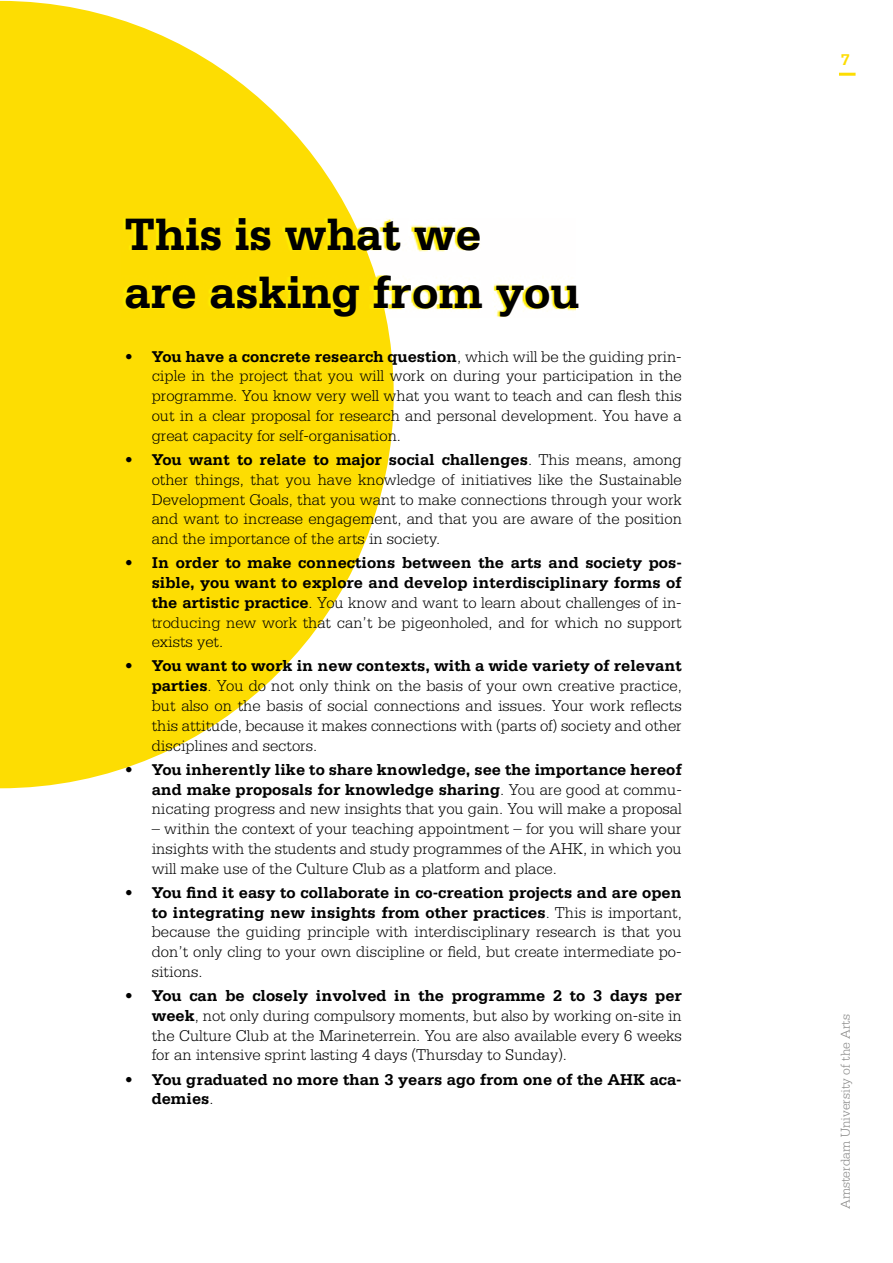
<style>
.page{position:relative;width:893px;height:1263px;background:#fff}
.page>*{position:absolute;margin:0;border:0;box-sizing:border-box;transform-origin:0 0}
.t1{font:700 48px/57.6px "Serifa BT";color:#000}
.t2{font:300 16.5px/19.8px "Serifa Std";color:#000;text-align:justify}
.t3{font:700 16.5px/19.8px "Serifa Std";color:#000;text-align:justify}
.t4{font:700 16.5px "Serifa BT";color:#fddd02}
.t5{font:300 13.5px "Serifa Std";color:#858584}
.s1{font-weight:700}
.s2{font-weight:300}
</style>
<div class="page">
<svg style="left:0;top:1px;width:394px;height:787px;fill:#fddd02"></svg>
<hr style="left:839px;top:73px;width:16px;height:3px;background:#fddd02">
<svg style="left:122px;top:218px;width:454px;height:99px"></svg>
<h1 class="t1" style="left:125px;top:204px;width:457px">This is what we<br>are asking from you</h1>
<p class="t2" style="left:152px;top:346px;width:532px;text-indent:-27px"><span class="s1">• You have a concrete research question</span>, which will be the guiding prin&shy;ciple in the project that you will work on during your participation in the programme. You know very well what you want to teach and can flesh this out in a clear proposal for research and personal development. You have a great capacity for self-organisation.</p>
<p class="t2" style="left:152px;top:450px;width:532px;text-indent:-27px"><span class="s1">• You want to relate to major social challenges</span>. This means, among other things, that you have knowledge of initiatives like the Sustainable Development Goals, that you want to make connections through your work and want to increase engagement, and that you are aware of the position and the importance of the arts in society.</p>
<p class="t3" style="left:152px;top:553px;width:532px;text-indent:-27px">• In order to make connections between the arts and society pos&shy;sible, you want to explore and develop interdisciplinary forms of the artistic practice<span class="s2">. You know and want to learn about challenges of in&shy;troducing new work that can’t be pigeonholed, and for which no support exists yet.</span></p>
<p class="t2" style="left:152px;top:656px;width:532px;text-indent:-27px"><span class="s1">• You want to work in new contexts, with a wide variety of relevant parties</span>. You do not only think on the basis of your own creative practice, but also on the basis of social connections and issues. Your work reflects this attitude, because it makes connections with (parts of) society and other disciplines and sectors.</p>
<p class="t3" style="left:152px;top:759px;width:532px;text-indent:-27px">• You inherently like to share knowledge, see the importance hereof and make proposals for knowledge sharing<span class="s2">. You are good at commu&shy;nicating progress and new insights that you gain. You will make a proposal</span></p>
<p class="t2" style="left:152px;top:819px;width:531px">– within the context of your teaching appointment – for you will share your insights with the students and study programmes of the AHK, in which you will make use of the Culture Club as a platform and place.</p>
<p class="t2" style="left:152px;top:883px;width:532px;text-indent:-27px"><span class="s1">• You find it easy to collaborate in co-creation projects and are open to integrating new insights from other practices</span>. This is important, because the guiding principle with interdisciplinary research is that you don’t only cling to your own discipline or field, but create intermediate po&shy;sitions.</p>
<p class="t2" style="left:152px;top:986px;width:532px;text-indent:-27px"><span class="s1">• You can be closely involved in the programme 2 to 3 days per week</span>, not only during compulsory moments, but also by working on-site in the Culture Club at the Marineterrein. You are also available every 6 weeks for an intensive sprint lasting 4 days (Thursday to Sunday).</p>
<p class="t3" style="left:152px;top:1069px;width:531px;text-indent:-27px">• You graduated no more than 3 years ago from one of the AHK aca&shy;demies<span class="s2">.</span></p>
<p class="t4" style="left:841px;top:49px;width:10px">7</p>
<p class="t5" style="left:838px;top:1209px;width:196px;rotate:-90deg">Amsterdam University of the Arts</p>
</div>
